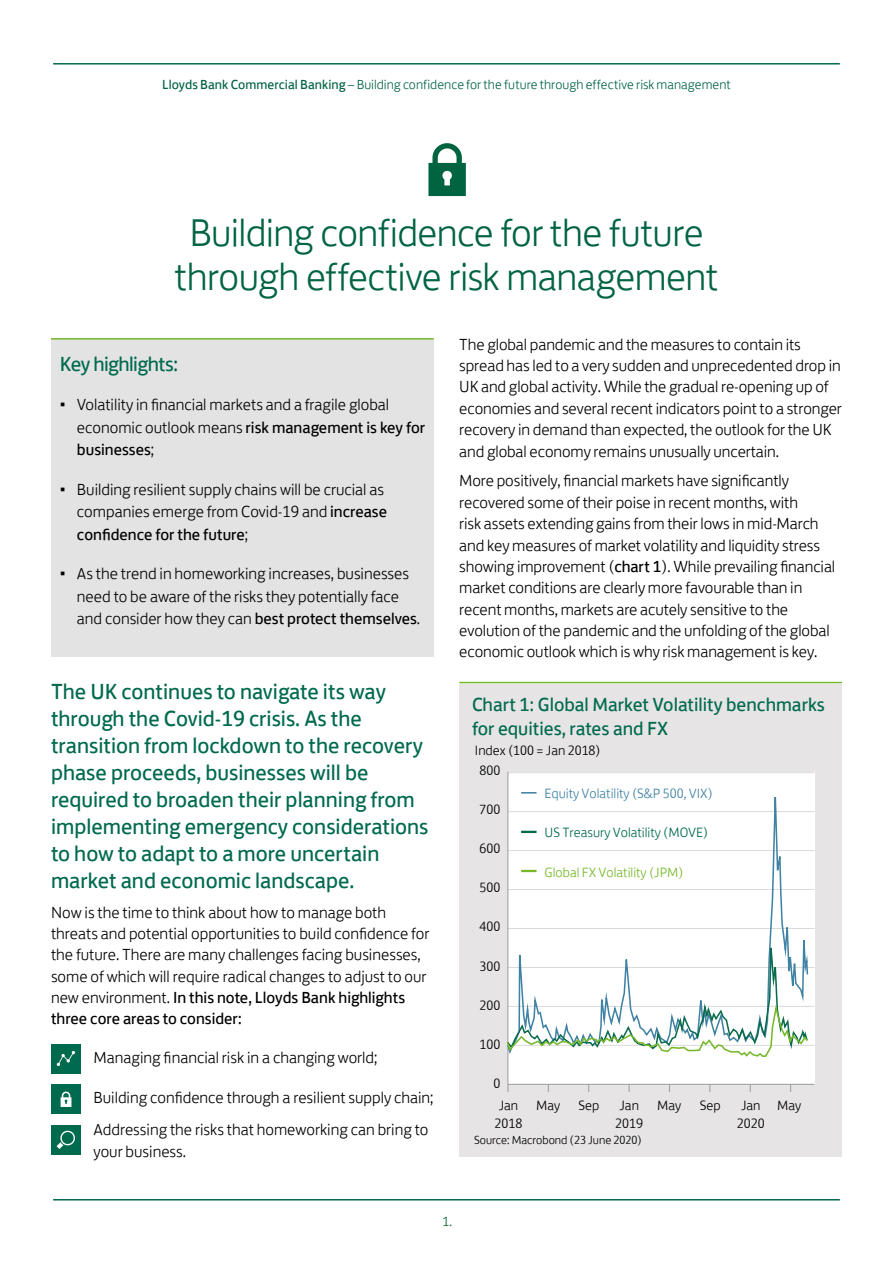
<style>
.page{position:relative;width:893px;height:1263px;background:#fff}
.page>*{position:absolute;margin:0;border:0;box-sizing:border-box;transform-origin:0 0}
.t1{font:300 39.75px/43.5px "Lloyds Bank Jack";letter-spacing:-.015em;color:#006440;text-align:center}
.t2{font:22.5px/27px "Lloyds Bank Jack";color:#006a4e}
.t3{font:21px "Lloyds Bank Jack";letter-spacing:-.025em;color:#006a4e}
.t4{font:19.5px/24px "Lloyds Bank Jack";color:#006a4e}
.t5{font:300 16.5px/21.3px "Lloyds Bank Jack";letter-spacing:-.005em;color:#000}
.t6{font:300 13.8px/21.6px "Lloyds Bank Jack";color:#000}
.t7{font:300 13.8px "Lloyds Bank Jack";color:#4082a3}
.t8{font:300 13.8px "Lloyds Bank Jack";color:#006a4d}
.t9{font:300 13.8px "Lloyds Bank Jack";color:#77b82a}
.t10{font:300 13.5px "Lloyds Bank Jack";letter-spacing:.005em;color:#006440}
.t11{font:300 13.5px "Lloyds Bank Jack";color:#00652a}
.t12{font:300 12px "Lloyds Bank Jack";color:#000}
.s1{font-weight:400}
</style>
<div class="page">
<hr style="left:53px;top:63px;width:787px;height:2px;background:#006a4e">
<hr style="left:53px;top:1199px;width:787px;height:1px;background:#006a4e">
<div style="left:459px;top:684px;width:383px;height:473px;background:#e6e4e4"></div>
<hr style="left:459px;top:682px;width:383px;height:1px;background:#77b82a">
<div style="left:51px;top:338px;width:383px;height:319px;background:#e3e3e4"></div>
<hr style="left:51px;top:338px;width:383px;height:2px;background:#76b82a">
<div style="left:508px;top:773px;width:306px;height:311px;background:#fff"></div>
<hr style="left:508px;top:1045px;width:306px;height:1px;background:#dadada">
<hr style="left:508px;top:1006px;width:306px;height:1px;background:#dadada">
<hr style="left:508px;top:967px;width:306px;height:1px;background:#dadada">
<hr style="left:508px;top:928px;width:306px;height:1px;background:#dadada">
<hr style="left:508px;top:811px;width:306px;height:1px;background:#dadada">
<hr style="left:508px;top:772px;width:306px;height:1px;background:#dadada">
<hr style="left:508px;top:1084px;width:306px;height:1px;background:#9d9d9c">
<hr style="left:508px;top:850px;width:306px;height:1px;background:#dadada">
<hr style="left:508px;top:889px;width:306px;height:1px;background:#dadada">
<hr style="left:507px;top:772px;width:1px;height:312px;background:#9d9d9c">
<svg style="left:507px;top:772px;width:276px;height:146px"></svg>
<svg style="left:506px;top:918px;width:303px;height:140px"></svg>
<div style="left:51px;top:1125px;width:30px;height:30px;background:#006a4e"></div>
<svg style="left:57px;top:1131px;width:18px;height:18px"></svg>
<div style="left:51px;top:1043px;width:30px;height:30px;background:#006a4e"></div>
<svg style="left:57px;top:1051px;width:18px;height:15px"></svg>
<div style="left:51px;top:1084px;width:30px;height:30px;background:#006a4e"></div>
<svg style="left:61px;top:1091px;width:10px;height:16px"></svg>
<svg style="left:428px;top:143px;width:38px;height:53px"></svg>
<p class="t10" style="left:162px;top:74px;width:570px"><span class="s1">Lloyds Bank Commercial Banking</span> – Building confidence for the future through effective risk management</p>
<h1 class="t1" style="left:175px;top:207px;width:545px">Building confidence for the future through effective risk management</h1>
<p class="t3" style="left:60px;top:347px;width:120px">Key highlights:</p>
<p class="t5" style="left:77px;top:392px;width:350px;line-height:22.5px;text-indent:-17px">• Volatility in financial markets and a fragile global economic outlook means <span class="s1">risk management is key for businesses</span>;</p>
<p class="t5" style="left:77px;top:476px;width:312px;line-height:22.5px;text-indent:-17px">• Building resilient supply chains will be crucial as companies emerge from Covid-19 and <span class="s1">increase confidence for the future</span>;</p>
<p class="t5" style="left:77px;top:561px;width:345px;line-height:22.5px;text-indent:-17px">• As the trend in homeworking increases, businesses need to be aware of the risks they potentially face and consider how they can <span class="s1">best protect themselves</span>.</p>
<p class="t2" style="left:51px;top:675px;width:379px">The UK continues to navigate its way through the Covid-19 crisis. As the transition from lockdown to the recovery phase proceeds, businesses will be required to broaden their planning from implementing emergency considerations to how to adapt to a more uncertain market and economic landscape.</p>
<p class="t5" style="left:51px;top:900px;width:380px">Now is the time to think about how to manage both threats and potential opportunities to build confidence for the future. There are many challenges facing businesses, some of which will require radical changes to adjust to our new environment. <span class="s1">In this note, Lloyds Bank highlights three core areas to consider:</span></p>
<p class="t5" style="left:94px;top:1045px;width:285px">Managing financial risk in a changing world;</p>
<p class="t5" style="left:94px;top:1080px;width:342px;line-height:32px">Building confidence through a resilient supply chain;<br>Addressing the risks that homeworking can bring to</p>
<p class="t5" style="left:94px;top:1139px;width:94px">your business.</p>
<p class="t5" style="left:459px;top:332px;width:384px">The global pandemic and the measures to contain its spread has led to a very sudden and unprecedented drop in UK and global activity. While the gradual re-opening up of economies and several recent indicators point to a stronger recovery in demand than expected, the outlook for the UK and global economy remains unusually uncertain.</p>
<p class="t5" style="left:459px;top:469px;width:377px">More positively, financial markets have significantly recovered some of their poise in recent months, with<br>risk assets extending gains from their lows in mid-March and key measures of market volatility and liquidity stress showing improvement (<span class="s1">chart 1</span>). While prevailing financial market conditions are clearly more favourable than in recent months, markets are acutely sensitive to the evolution of the pandemic and the unfolding of the global economic outlook which is why risk management is key.</p>
<p class="t4" style="left:472px;top:691px;width:354px">Chart 1: Global Market Volatility benchmarks for equities, rates and FX</p>
<p class="t6" style="left:475px;top:738px;width:127px">Index (100 = Jan 2018)</p>
<p class="t7" style="left:544px;top:783px;width:170px">Equity Volatility (S&amp;P 500, VIX)</p>
<p class="t6" style="left:479px;top:758px;width:22px">800</p>
<p class="t6" style="left:479px;top:797px;width:22px">700</p>
<p class="t6" style="left:479px;top:836px;width:22px">600</p>
<p class="t6" style="left:479px;top:875px;width:22px">500</p>
<p class="t6" style="left:479px;top:914px;width:22px">400</p>
<p class="t6" style="left:479px;top:954px;width:22px">300</p>
<p class="t6" style="left:479px;top:993px;width:22px">200</p>
<p class="t6" style="left:479px;top:1032px;width:22px">100</p>
<p class="t6" style="left:499px;top:1071px;width:21px;text-indent:-5px">0<br>Jan</p>
<p class="t6" style="left:495px;top:1111px;width:29px">2018</p>
<p class="t8" style="left:544px;top:822px;width:165px">US Treasury Volatility (MOVE)</p>
<p class="t9" style="left:544px;top:861px;width:141px">Global FX Volatility (JPM)</p>
<p class="t6" style="left:536px;top:1093px;width:26px">May</p>
<p class="t6" style="left:579px;top:1093px;width:22px">Sep</p>
<p class="t6" style="left:619px;top:1093px;width:21px">Jan</p>
<p class="t6" style="left:657px;top:1093px;width:26px">May</p>
<p class="t6" style="left:700px;top:1093px;width:22px">Sep</p>
<p class="t6" style="left:615px;top:1111px;width:29px">2019</p>
<p class="t12" style="left:474px;top:1130px;width:169px">Source: Macrobond (23 June 2020)</p>
<p class="t6" style="left:737px;top:1094px;width:66px;line-height:18.5px;text-indent:4px">Jan May<br>2020</p>
<p class="t11" style="left:443px;top:1211px;width:11px">1.</p>
</div>
